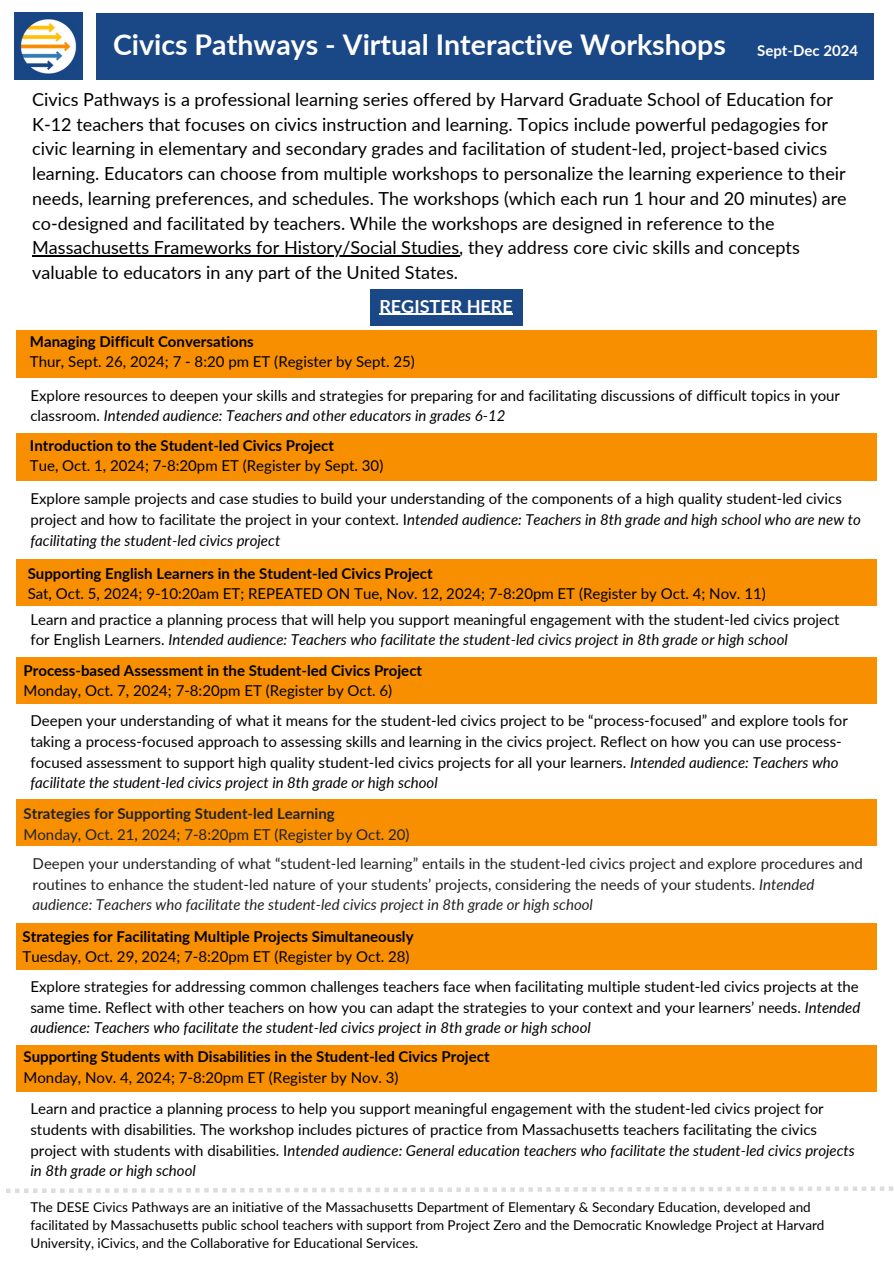
<style>
.page{position:relative;width:894px;height:1264px;background:#fff}
.page>*{position:absolute;margin:0;border:0;box-sizing:border-box;transform-origin:0 0}
.t1{font:700 28.5px "Lato";color:#fff}
.t2{font:18px/24.8px "Lato";color:#000}
.t3{font:700 18px "Lato";color:#fff}
.t4{font:15px/20.7px "Lato";color:#000}
.t5{font:15px/20.7px "Lato";color:#222}
.t6{font:700 15px "Lato";color:#000}
.t7{font:700 15px "Lato";color:#222}
.t8{font:700 15px "Lato";color:#fff}
.t9{font:13.5px/18px "Lato";color:#000}
.s1{font-style:italic}
</style>
<div class="page">
<div style="left:16px;top:330px;width:861px;height:47px;background:#f88f00"></div>
<img style="left:15px;top:12px;width:67px;height:68px">
<div style="left:96px;top:13px;width:777px;height:67px;background:#1a4785"></div>
<svg style="left:6px;top:1186px;width:887px;height:6px"></svg>
<div style="left:16px;top:433px;width:861px;height:47px;background:#f88f00"></div>
<div style="left:16px;top:559px;width:861px;height:47px;background:#f88f00"></div>
<div style="left:16px;top:656px;width:861px;height:47px;background:#f88f00"></div>
<div style="left:16px;top:799px;width:861px;height:47px;background:#f88f00"></div>
<div style="left:16px;top:922px;width:861px;height:47px;background:#f88f00"></div>
<div style="left:16px;top:1044px;width:861px;height:47px;background:#f88f00"></div>
<div style="left:370px;top:289px;width:153px;height:36px;background:#1a4785"></div>
<hr style="left:32px;top:255px;width:427px;height:2px;background:#000">
<hr style="left:379px;top:314px;width:134px;height:1px;background:#fff">
<p class="t1" style="left:113px;top:27px;width:614px">Civics Pathways - Virtual Interactive Workshops</p>
<p class="t8" style="left:757px;top:41px;width:102px">Sept-Dec 2024</p>
<p class="t2" style="left:32px;top:86px;width:815px">Civics Pathways is a professional learning series offered by Harvard Graduate School of Education for K-12 teachers that focuses on civics instruction and learning. Topics include powerful pedagogies for civic learning in elementary and secondary grades and facilitation of student-led, project-based civics learning. Educators can choose from multiple workshops to personalize the learning experience to their needs, learning preferences, and schedules. The workshops (which each run 1 hour and 20 minutes) are co-designed and facilitated by teachers. While the workshops are designed in reference to the</p>
<p class="t2" style="left:32px;top:235px;width:768px">Massachusetts Frameworks for History/Social Studies, they address core civic skills and concepts valuable to educators in any part of the United States.</p>
<p class="t3" style="left:379px;top:295px;width:135px">REGISTER HERE</p>
<h1 class="t6" style="left:30px;top:332px;width:225px">Managing Difficult Conversations</h1>
<h4 class="t4" style="left:30px;top:351px;width:386px">Thur, Sept. 26, 2024; 7 - 8:20 pm ET (Register by Sept. 25)</h4>
<p class="t4" style="left:30px;top:384px;width:810px">Explore resources to deepen your skills and strategies for preparing for and facilitating discussions of difficult topics in your classroom. <span class="s1">Intended audience: Teachers and other educators in grades 6-12</span></p>
<h3 class="t6" style="left:30px;top:436px;width:305px">Introduction to the Student-led Civics Project</h3>
<h2 class="t4" style="left:30px;top:454px;width:355px">Tue, Oct. 1, 2024; 7-8:20pm ET (Register by Sept. 30)</h2>
<p class="t4" style="left:30px;top:488px;width:831px">Explore sample projects and case studies to build your understanding of the components of a high quality student-led civics project and how to facilitate the project in your context. I<span class="s1">ntended audience: Teachers in 8th grade and high school who are new to facilitating the student-led civics project</span></p>
<p class="t6" style="left:28px;top:564px;width:406px">Supporting English Learners in the Student-led Civics Project</p>
<p class="t4" style="left:28px;top:583px;width:739px">Sat, Oct. 5, 2024; 9-10:20am ET; REPEATED ON Tue, Nov. 12, 2024; 7-8:20pm ET (Register by Oct. 4; Nov. 11)</p>
<p class="t4" style="left:30px;top:608px;width:810px">Learn and practice a planning process that will help you support meaningful engagement with the student-led civics project for English Learners. <span class="s1">Intended audience: Teachers who facilitate the student-led civics project in 8th grade or high school</span></p>
<p class="t6" style="left:24px;top:660px;width:400px">Process-based Assessment in the Student-led Civics Project</p>
<p class="t4" style="left:24px;top:679px;width:370px">Monday, Oct. 7, 2024; 7-8:20pm ET (Register by Oct. 6)</p>
<p class="t4" style="left:30px;top:710px;width:818px">Deepen your understanding of what it means for the student-led civics project to be “process-focused” and explore tools for taking a process-focused approach to assessing skills and learning in the civics project. Reflect on how you can use process&shy;focused assessment to support high quality student-led civics projects for all your learners. <span class="s1">Intended audience: Teachers who facilitate the student-led civics project in 8th grade or high school</span></p>
<p class="t7" style="left:24px;top:804px;width:313px">Strategies for Supporting Student-led Learning</p>
<p class="t5" style="left:24px;top:823px;width:387px">Monday, Oct. 21, 2024; 7-8:20pm ET (Register by Oct. 20)</p>
<p class="t5" style="left:33px;top:852px;width:831px">Deepen your understanding of what “student-led learning” entails in the student-led civics project and explore procedures and routines to enhance the student-led nature of your students’ projects, considering the needs of your students. <span class="s1">Intended audience: Teachers who facilitate the student-led civics project in 8th grade or high school</span></p>
<p class="t6" style="left:23px;top:926px;width:392px">Strategies for Facilitating Multiple Projects Simultaneously</p>
<p class="t4" style="left:23px;top:945px;width:388px">Tuesday, Oct. 29, 2024; 7-8:20pm ET (Register by Oct. 28)</p>
<p class="t4" style="left:30px;top:975px;width:831px;text-align:justify">Explore strategies for addressing common challenges teachers face when facilitating multiple student-led civics projects at the same time. Reflect with other teachers on how you can adapt the strategies to your context and your learners’ needs. <span class="s1">Intended audience: Teachers who facilitate the student-led civics project in 8th grade or high school</span></p>
<p class="t6" style="left:24px;top:1047px;width:467px">Supporting Students with Disabilities in the Student-led Civics Project</p>
<p class="t4" style="left:24px;top:1066px;width:376px">Monday, Nov. 4, 2024; 7-8:20pm ET (Register by Nov. 3)</p>
<p class="t4" style="left:30px;top:1097px;width:825px">Learn and practice a planning process to help you support meaningful engagement with the student-led civics project for students with disabilities. The workshop includes pictures of practice from Massachusetts teachers facilitating the civics project with students with disabilities. I<span class="s1">ntended audience: General education teachers who facilitate the student-led civics projects in 8th grade or high school</span></p>
<p class="t9" style="left:30px;top:1198px;width:795px">The DESE Civics Pathways are an initiative of the Massachusetts Department of Elementary &amp; Secondary Education, developed and facilitated by Massachusetts public school teachers with support from Project Zero and the Democratic Knowledge Project at Harvard<br>University, iCivics, and the Collaborative for Educational Services.</p>
</div>
